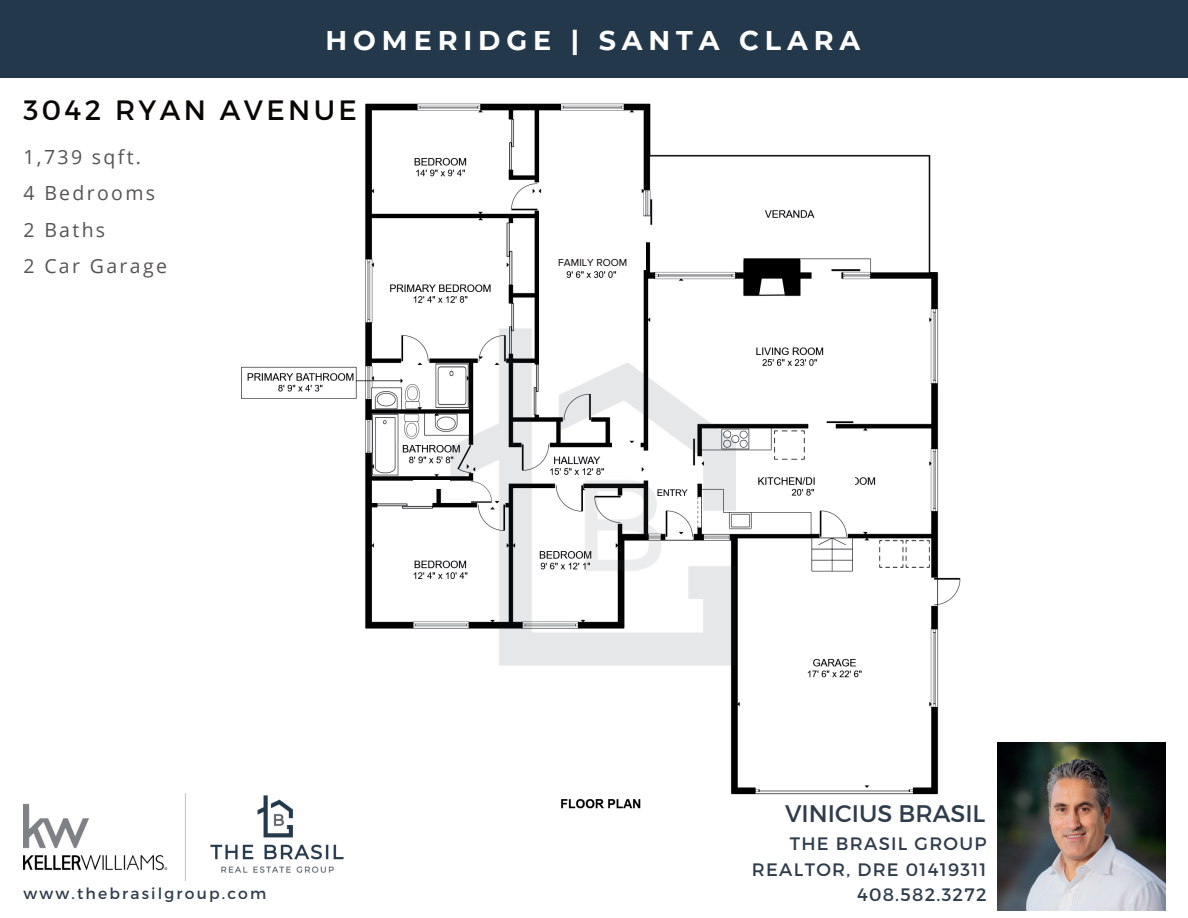
<style>
.page{position:relative;width:1188px;height:918px;background:#fff}
.page>*{position:absolute;margin:0;border:0;box-sizing:border-box;transform-origin:0 0}
.t1{font:28.05px "Montserrat";letter-spacing:.12em;color:#080704}
.t2{font:700 27px "Montserrat";letter-spacing:.22em;color:#fff}
.t3{font:24px "Montserrat";color:#2e3c4b}
.t4{font:19.5px/36.5px "Open Sans";letter-spacing:.12em;color:#555453}
.t5{font:18px/25.2px "Montserrat";letter-spacing:.07em;color:#2e3c4b;text-align:right}
.t6{font:15.6px "Montserrat";letter-spacing:.14em;color:#2e3c4b}
.t7{font:10.5px "Proxima Nova";color:#080704}
</style>
<div class="page">
<img style="left:241px;top:103px;width:720px;height:706px">
<img style="left:23px;top:794px;width:327px;height:86px">
<img style="left:997px;top:742px;width:168px;height:168px">
<div style="left:0;top:0;width:1188px;height:78px;background:#23384a"></div>
<img style="left:450px;top:329px;width:285px;height:336px">
<div style="left:413px;top:480px;width:37px;height:8px;background:#fff"></div>
<div style="left:815px;top:477px;width:39px;height:33px;background:#fff"></div>
<div style="left:548px;top:237px;width:98px;height:32px;background:#fff"></div>
<h2 class="t2" style="left:325px;top:21px;width:536px">HOMERIDGE | SANTA CLARA</h2>
<h1 class="t1" style="left:23px;top:93px;width:335px">3042 RYAN AVENUE</h1>
<p class="t4" style="left:23px;top:138px;width:145px">1,739 sqft.<br>4 Bedrooms<br>2 Baths<br>2 Car Garage</p>
<p class="t7" style="left:558px;top:256px;width:71px">FAMILY ROOM</p>
<h3 class="t3" style="left:785px;top:798px;width:202px">VINICIUS BRASIL</h3>
<p class="t5" style="left:752px;top:831px;width:236px">THE BRASIL GROUP<br>REALTOR, DRE 01419311</p>
<p class="t6" style="left:23px;top:884px;width:244px">www.thebrasilgroup.com</p>
<p class="t5" style="left:857px;top:882px;width:131px">408.582.3272</p>
</div>
